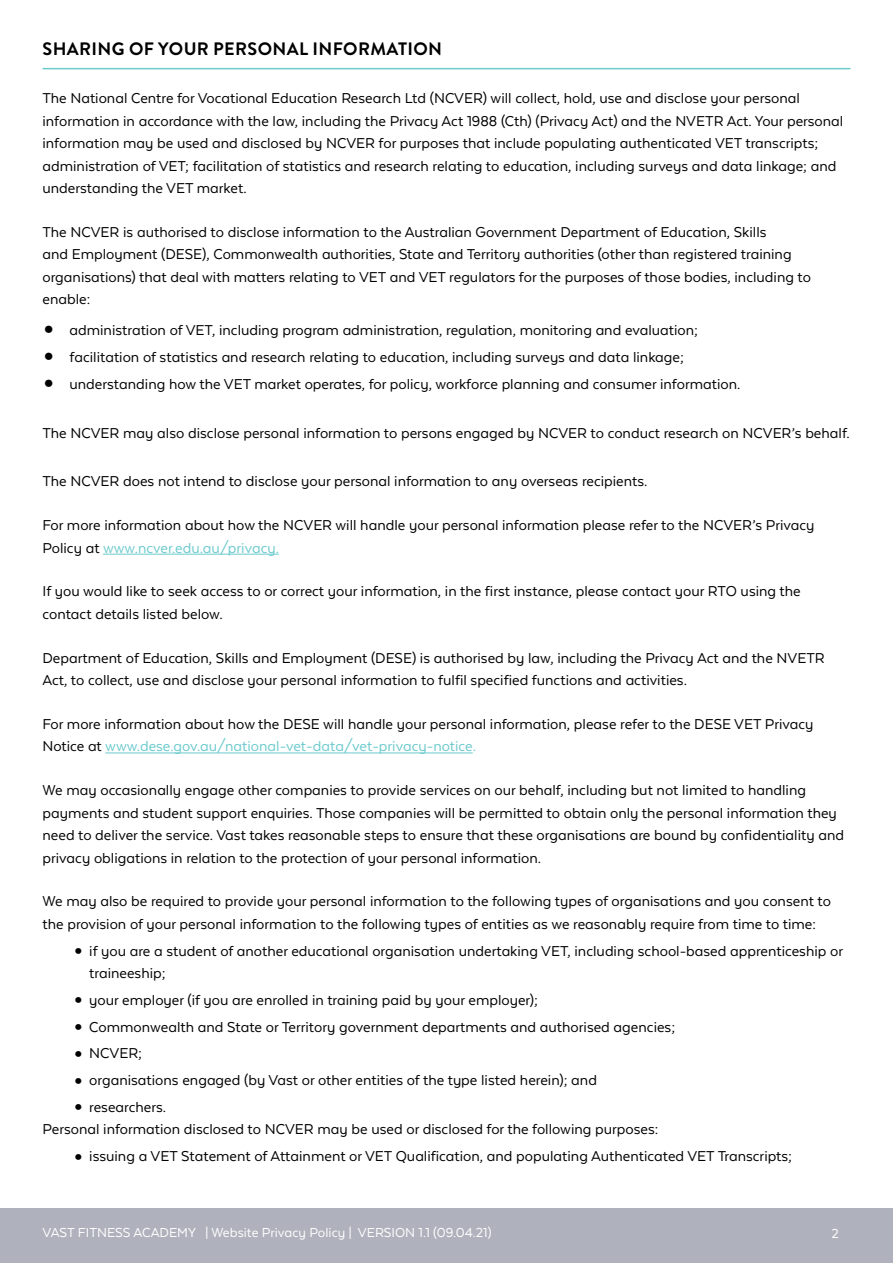
<style>
.page{position:relative;width:893px;height:1263px;background:#fff}
.page>*{position:absolute;margin:0;border:0;box-sizing:border-box;transform-origin:0 0}
.t1{font:700 18px "Brandon Grotesque";letter-spacing:.02em;color:#000}
.t2{font:16.5px/22.5px "Texta Alt";color:#000}
.t3{font:15px "Texta Alt";color:#fff}
.s1{font-weight:800;font-size:39px}
.s2{color:#6ccacd}
.s3{font-size:40.5px}
</style>
<div class="page">
<div style="left:0;top:1208px;width:893px;height:55px;background:#afb1bc"></div>
<hr style="left:43px;top:68px;width:807px;height:1px;background:#6ccacd">
<hr style="left:103px;top:554px;width:176px;height:1px;background:#6ccacd">
<hr style="left:105px;top:752px;width:368px;height:1px;background:#6ccacd">
<p class="t1" style="left:43px;top:36px;width:401px">SHARING OF YOUR PERSONAL INFORMATION</p>
<p class="t2" style="left:43px;top:87px;width:802px">The National Centre for Vocational Education Research Ltd (NCVER) will collect, hold, use and disclose your personal information in accordance with the law, including the Privacy Act 1988 (Cth) (Privacy Act) and the NVETR Act. Your personal information may be used and disclosed by NCVER for purposes that include populating authenticated VET transcripts; administration of VET; facilitation of statistics and research relating to education, including surveys and data linkage; and understanding the VET market.</p>
<p class="t2" style="left:43px;top:221px;width:770px">The NCVER is authorised to disclose information to the Australian Government Department of Education, Skills<br>and Employment (DESE), Commonwealth authorities, State and Territory authorities (other than registered training organisations) that deal with matters relating to VET and VET regulators for the purposes of those bodies, including to enable:</p>
<p class="t2" style="left:43px;top:319px;width:657px"><span class="s1">•</span> administration of VET, including program administration, regulation, monitoring and evaluation;</p>
<p class="t2" style="left:43px;top:346px;width:643px"><span class="s1">•</span> facilitation of statistics and research relating to education, including surveys and data linkage;</p>
<p class="t2" style="left:43px;top:373px;width:699px"><span class="s1">•</span> understanding how the VET market operates, for policy, workforce planning and consumer information.</p>
<p class="t2" style="left:43px;top:422px;width:809px">The NCVER may also disclose personal information to persons engaged by NCVER to conduct research on NCVER’s behalf.</p>
<p class="t2" style="left:43px;top:470px;width:606px">The NCVER does not intend to disclose your personal information to any overseas recipients.</p>
<p class="t2" style="left:43px;top:514px;width:773px">For more information about how the NCVER will handle your personal information please refer to the NCVER’s Privacy<br>Policy at <span class="s2">www.ncver.edu.au/privacy.</span></p>
<p class="t2" style="left:43px;top:580px;width:760px">If you would like to seek access to or correct your information, in the first instance, please contact your RTO using the contact details listed below.</p>
<p class="t2" style="left:43px;top:646px;width:784px">Department of Education, Skills and Employment (DESE) is authorised by law, including the Privacy Act and the NVETR<br>Act, to collect, use and disclose your personal information to fulfil specified functions and activities.</p>
<p class="t2" style="left:43px;top:712px;width:772px">For more information about how the DESE will handle your personal information, please refer to the DESE VET Privacy<br>Notice at <span class="s2">www.dese.gov.au/national-vet-data/vet-privacy-notice.</span></p>
<p class="t2" style="left:43px;top:779px;width:803px">We may occasionally engage other companies to provide services on our behalf, including but not limited to handling payments and student support enquiries. Those companies will be permitted to obtain only the personal information they need to deliver the service. Vast takes reasonable steps to ensure that these organisations are bound by confidentiality and privacy obligations in relation to the protection of your personal information.</p>
<p class="t2" style="left:43px;top:890px;width:790px">We may also be required to provide your personal information to the following types of organisations and you consent to the provision of your personal information to the following types of entities as we reasonably require from time to time:</p>
<p class="t2" style="left:89px;top:939px;width:755px;text-indent:-17px"><span class="s3">•</span> if you are a student of another educational organisation undertaking VET, including school-based apprenticeship or traineeship;</p>
<p class="t2" style="left:72px;top:988px;width:467px"><span class="s3">•</span> your employer (if you are enrolled in training paid by your employer);</p>
<p class="t2" style="left:72px;top:1015px;width:604px"><span class="s3">•</span> Commonwealth and State or Territory government departments and authorised agencies;</p>
<p class="t2" style="left:72px;top:1042px;width:71px"><span class="s3">•</span> NCVER;</p>
<p class="t2" style="left:72px;top:1069px;width:526px"><span class="s3">•</span> organisations engaged (by Vast or other entities of the type listed herein); and</p>
<p class="t2" style="left:43px;top:1095px;width:617px;text-indent:30px"><span class="s3">•</span> researchers.<br>Personal information disclosed to NCVER may be used or disclosed for the following purposes:</p>
<p class="t2" style="left:72px;top:1145px;width:721px"><span class="s3">•</span> issuing a VET Statement of Attainment or VET Qualification, and populating Authenticated VET Transcripts;</p>
<p class="t3" style="left:43px;top:1224px;width:451px">VAST FITNESS ACADEMY | Website Privacy Policy | VERSION 1.1 (09.04.21)</p>
<p class="t3" style="left:832px;top:1226px;width:9px">2</p>
</div>
